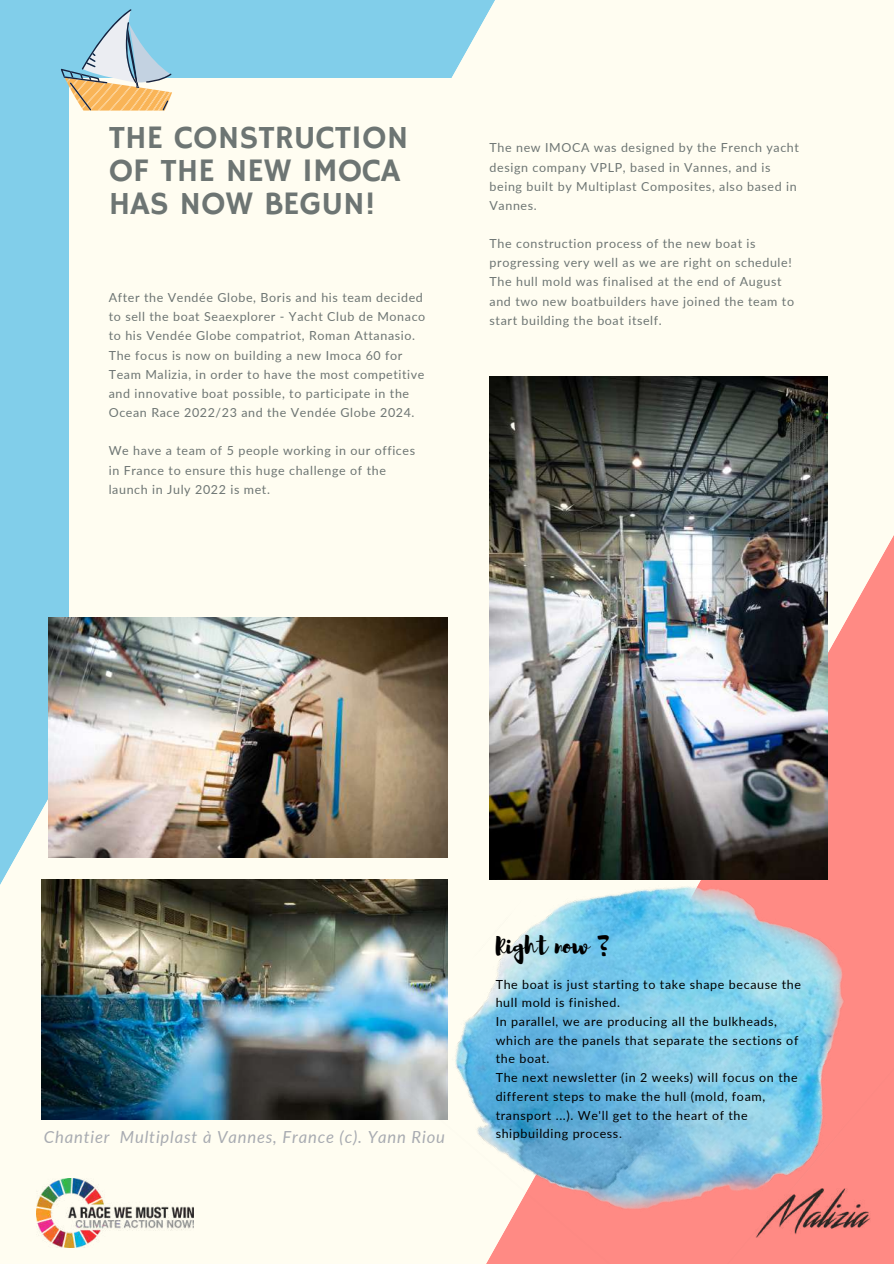
<style>
.page{position:relative;width:894px;height:1264px;background:#fff}
.page>*{position:absolute;margin:0;border:0;box-sizing:border-box;transform-origin:0 0}
.t1{font:32.7px/32.7px "Hammersmith One";color:#6d7573}
.t2{font:24.15px "Brusher";color:#000}
.t3{font:italic 16.65px "Lato";letter-spacing:.05em;color:#a8abb1}
.t4{font:12.45px/19.2px "Lato";letter-spacing:.05em;color:#6d7573}
.t5{font:12.45px/18.8px "Lato";letter-spacing:.05em;color:#000}
</style>
<div class="page">
<div style="left:0;top:0;width:893px;height:1263px;background:#fffdf1"></div>
<div style="left:0;top:0;width:495px;height:905px;background:#81ceea"></div>
<div style="left:69px;top:78px;width:755px;height:1085px;background:#fffdf1"></div>
<svg style="left:447px;top:472px;width:446px;height:288px"></svg>
<img style="left:48px;top:617px;width:399px;height:240px">
<img style="left:42px;top:879px;width:335px;height:240px">
<img style="left:489px;top:376px;width:338px;height:384px">
<img style="left:36px;top:1178px;width:158px;height:69px">
<svg style="left:61px;top:9px;width:111px;height:102px;background:#b1c9c6"></svg>
<img style="left:377px;top:760px;width:516px;height:503px">
<h1 class="t1" style="left:109px;top:123px;width:301px">THE CONSTRUCTION<br>OF THE NEW IMOCA<br>HAS NOW BEGUN!</h1>
<p class="t4" style="left:109px;top:288px;width:318px">After the Vendée Globe, Boris and his team decided to sell the boat Seaexplorer - Yacht Club de Monaco to his Vendée Globe compatriot, Roman Attanasio.<br>The focus is now on building a new Imoca 60 for Team Malizia, in order to have the most competitive and innovative boat possible, to participate in the Ocean Race 2022/23 and the Vendée Globe 2024.</p>
<p class="t4" style="left:109px;top:441px;width:308px">We have a team of 5 people working in our offices in France to ensure this huge challenge of the launch in July 2022 is met.</p>
<p class="t4" style="left:489px;top:138px;width:311px">The new IMOCA was designed by the French yacht design company VPLP, based in Vannes, and is being built by Multiplast Composites, also based in Vannes.</p>
<p class="t4" style="left:489px;top:234px;width:306px">The construction process of the new boat is progressing very well as we are right on schedule!<br>The hull mold was finalised at the end of August and two new boatbuilders have joined the team to start building the boat itself.</p>
<h3 class="t3" style="left:44px;top:1126px;width:402px">Chantier Multiplast à Vannes, France (c). Yann Riou</h3>
<h2 class="t2" style="left:495px;top:930px;width:114px">Right now ?</h2>
<p class="t5" style="left:495px;top:974px;width:307px">The boat is just starting to take shape because the hull mold is finished.<br>In parallel, we are producing all the bulkheads, which are the panels that separate the sections of the boat.<br>The next newsletter (in 2 weeks) will focus on the different steps to make the hull (mold, foam, transport ...). We'll get to the heart of the shipbuilding process.</p>
</div>
